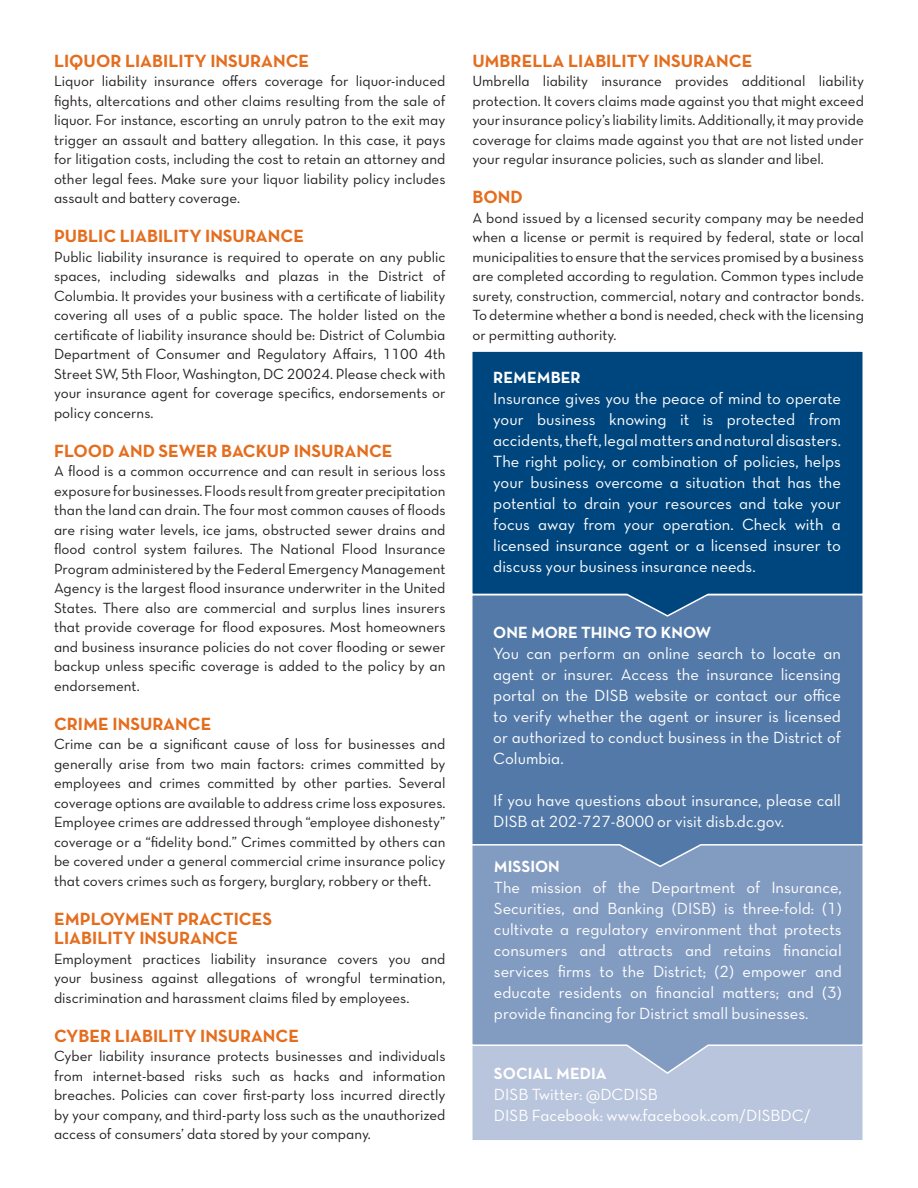
<style>
.page{position:relative;width:918px;height:1188px;background:#fff}
.page>*{position:absolute;margin:0;border:0;box-sizing:border-box;transform-origin:0 0}
.t1{font:18px "Neutra Text TF Bold Alt";color:#e46d1e}
.t2{font:16.5px/21px "Neutra Text TF Book Alt";color:#fff;text-align:justify}
.t3{font:16.5px "Neutra Text TF Bold Alt";color:#fff}
.t4{font:15px/19.5px "Neutra Text TF Book Alt";color:#231f20;text-align:justify}
</style>
<div class="page">
<div style="left:471px;top:1044px;width:393px;height:98px;background:#b9c5dc;border:2px solid #fff"></div>
<svg style="left:471px;top:868px;width:393px;height:207px;background:#8aa1c5"></svg>
<svg style="left:472px;top:618px;width:391px;height:250px;background:#587caa"></svg>
<svg style="left:472px;top:351px;width:391px;height:267px;background:#094c82"></svg>
<p class="t1" style="left:54px;top:49px;width:257px">LIQUOR LIABILITY INSURANCE</p>
<p class="t4" style="left:54px;top:71px;width:393px">Liquor liability insurance offers coverage for liquor-induced fights, altercations and other claims resulting from the sale of liquor. For instance, escorting an unruly patron to the exit may trigger an assault and battery allegation. In this case, it pays for litigation costs, including the cost to retain an attorney and other legal fees. Make sure your liquor liability policy includes assault and battery coverage.</p>
<p class="t1" style="left:54px;top:225px;width:252px">PUBLIC LIABILITY INSURANCE</p>
<p class="t4" style="left:54px;top:246px;width:393px">Public liability insurance is required to operate on any public spaces, including sidewalks and plazas in the District of Columbia. It provides your business with a certificate of liability covering all uses of a public space. The holder listed on the certificate of liability insurance should be: District of Columbia Department of Consumer and Regulatory Affairs, 1100 4th Street SW, 5th Floor, Washington, DC 20024. Please check with your insurance agent for coverage specifics, endorsements or policy concerns.</p>
<p class="t1" style="left:54px;top:439px;width:340px">FLOOD AND SEWER BACKUP INSURANCE</p>
<p class="t4" style="left:54px;top:461px;width:393px">A flood is a common occurrence and can result in serious loss exposure for businesses. Floods result from greater precipitation than the land can drain. The four most common causes of floods are rising water levels, ice jams, obstructed sewer drains and flood control system failures. The National Flood Insurance Program administered by the Federal Emergency Management Agency is the largest flood insurance underwriter in the United States. There also are commercial and surplus lines insurers that provide coverage for flood exposures. Most homeowners and business insurance policies do not cover flooding or sewer backup unless specific coverage is added to the policy by an endorsement.</p>
<p class="t1" style="left:54px;top:712px;width:159px">CRIME INSURANCE</p>
<p class="t4" style="left:54px;top:734px;width:393px">Crime can be a significant cause of loss for businesses and generally arise from two main factors: crimes committed by employees and crimes committed by other parties. Several coverage options are available to address crime loss exposures.<br>Employee crimes are addressed through “employee dishonesty” coverage or a “fidelity bond.” Crimes committed by others can be covered under a general commercial crime insurance policy that covers crimes such as forgery, burglary, robbery or theft.</p>
<p class="t1" style="left:54px;top:907px;width:220px">EMPLOYMENT PRACTICES</p>
<p class="t1" style="left:54px;top:927px;width:186px">LIABILITY INSURANCE</p>
<p class="t4" style="left:54px;top:948px;width:393px">Employment practices liability insurance covers you and your business against allegations of wrongful termination, discrimination and harassment claims filed by employees.</p>
<p class="t1" style="left:54px;top:1024px;width:247px">CYBER LIABILITY INSURANCE</p>
<p class="t4" style="left:54px;top:1046px;width:393px">Cyber liability insurance protects businesses and individuals from internet-based risks such as hacks and information breaches. Policies can cover first-party loss incurred directly by your company, and third-party loss such as the unauthorized access of consumers’ data stored by your company.</p>
<p class="t1" style="left:472px;top:49px;width:281px">UMBRELLA LIABILITY INSURANCE</p>
<p class="t4" style="left:472px;top:71px;width:393px">Umbrella liability insurance provides additional liability protection. It covers claims made against you that might exceed your insurance policy’s liability limits. Additionally, it may provide coverage for claims made against you that are not listed under your regular insurance policies, such as slander and libel.</p>
<p class="t1" style="left:472px;top:186px;width:52px">BOND</p>
<p class="t4" style="left:472px;top:207px;width:393px">A bond issued by a licensed security company may be needed when a license or permit is required by federal, state or local municipalities to ensure that the services promised by a business are completed according to regulation. Common types include surety, construction, commercial, notary and contractor bonds.<br>To determine whether a bond is needed, check with the licensing or permitting authority.</p>
<p class="t3" style="left:493px;top:367px;width:89px">REMEMBER</p>
<p class="t2" style="left:493px;top:388px;width:349px">Insurance gives you the peace of mind to operate your business knowing it is protected from accidents, theft, legal matters and natural disasters.<br>The right policy, or combination of policies, helps your business overcome a situation that has the potential to drain your resources and take your focus away from your operation. Check with a licensed insurance agent or a licensed insurer to discuss your business insurance needs.</p>
<p class="t3" style="left:493px;top:622px;width:220px">ONE MORE THING TO KNOW</p>
<p class="t2" style="left:493px;top:643px;width:349px">You can perform an online search to locate an agent or insurer. Access the insurance licensing portal on the DISB website or contact our office to verify whether the agent or insurer is licensed or authorized to conduct business in the District of Columbia.</p>
<p class="t2" style="left:493px;top:790px;width:349px">If you have questions about insurance, please call<br>DISB at 202-727-8000 or visit disb.dc.gov.</p>
<p class="t3" style="left:494px;top:856px;width:67px">MISSION</p>
<p class="t2" style="left:494px;top:877px;width:349px">The mission of the Department of Insurance, Securities, and Banking (DISB) is three-fold: (1) cultivate a regulatory environment that protects consumers and attracts and retains financial services firms to the District; (2) empower and educate residents on financial matters; and (3) provide financing for District small businesses.</p>
<p class="t3" style="left:494px;top:1063px;width:114px">SOCIAL MEDIA</p>
<p class="t2" style="left:494px;top:1084px;width:165px">DISB Twitter: @DCDISB</p>
<p class="t2" style="left:494px;top:1105px;width:318px">DISB Facebook: www.facebook.com/DISBDC/</p>
</div>
